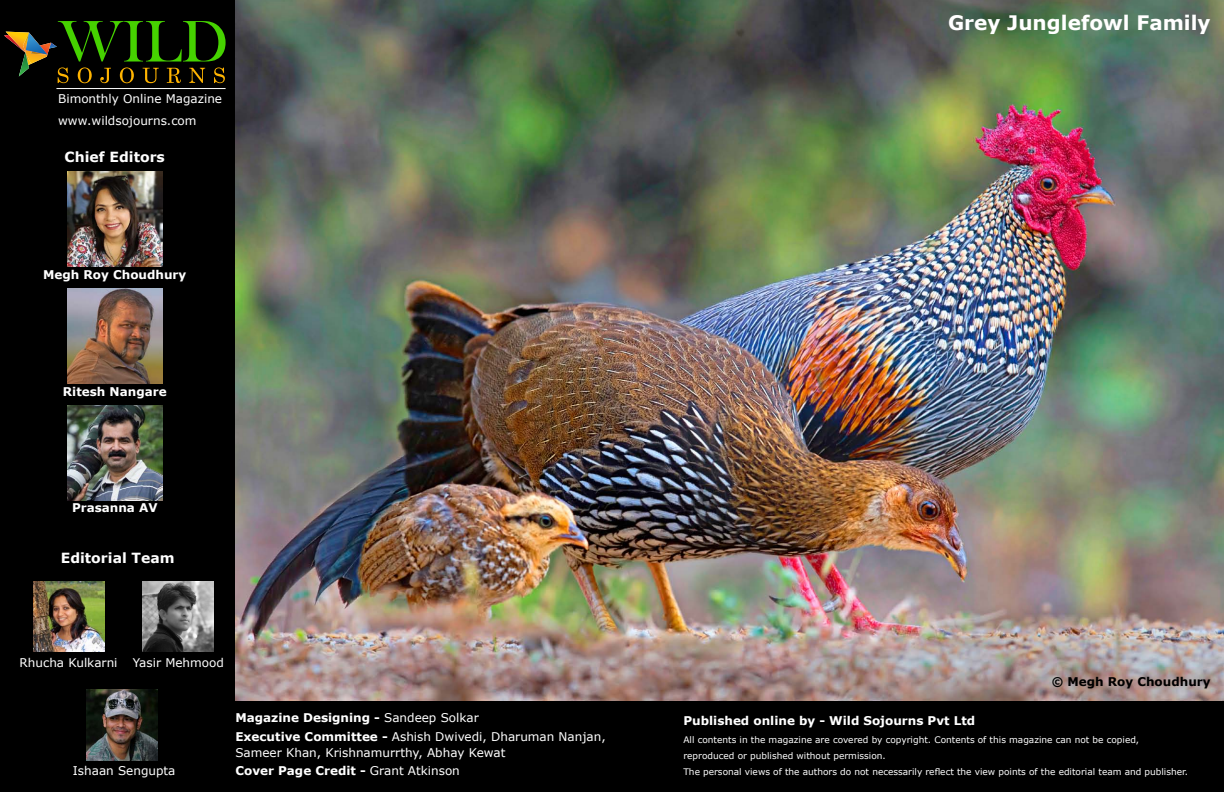
<style>
.page{position:relative;width:1224px;height:792px;background:#000}
.page>*{position:absolute;margin:0;border:0;box-sizing:border-box;transform-origin:0 0}
.t1{font:700 20px "Verdana";color:#fff}
.t2{font:700 14px "Verdana";color:#fff}
.t3{font:12px/18.8px "Verdana";color:#fff}
.t4{font:700 12px "Verdana";color:#fff}
.t5{font:700 12px "Verdana";color:#000}
.t6{font:9px/16px "Verdana";color:#fff}
.s1{font-weight:700}
</style>
<div class="page">
<img style="left:235px;top:0;width:989px;height:700px">
<img style="left:67px;top:172px;width:95px;height:95px">
<img style="left:67px;top:406px;width:95px;height:94px">
<img style="left:67px;top:289px;width:95px;height:95px">
<img style="left:87px;top:690px;width:71px;height:71px">
<img style="left:143px;top:581px;width:71px;height:71px">
<img style="left:33px;top:581px;width:71px;height:71px">
<svg style="left:4px;top:21px;width:222px;height:62px"></svg>
<hr style="left:56px;top:88px;width:170px;height:1px;background:#fff">
<p class="t3" style="left:58px;top:88px;width:165px;line-height:21.7px">Bimonthly Online Magazine www.wildsojourns.com</p>
<p class="t2" style="left:65px;top:147px;width:102px">Chief Editors</p>
<p class="t4" style="left:43px;top:266px;width:145px">Megh Roy Choudhury</p>
<p class="t4" style="left:63px;top:383px;width:105px">Ritesh Nangare</p>
<p class="t4" style="left:72px;top:500px;width:87px">Prasanna AV</p>
<p class="t2" style="left:61px;top:548px;width:115px">Editorial Team</p>
<p class="t3" style="left:20px;top:653px;width:100px">Rhucha Kulkarni</p>
<p class="t3" style="left:133px;top:653px;width:93px">Yasir Mehmood</p>
<p class="t3" style="left:73px;top:761px;width:104px">Ishaan Sengupta</p>
<p class="t3" style="left:235px;top:708px;width:372px"><span class="s1">Magazine Designing -</span> Sandeep Solkar<br><span class="s1">Executive Committee -</span> Ashish Dwivedi, Dharuman Nanjan,</p>
<p class="t3" style="left:235px;top:743px;width:272px">Sameer Khan, Krishnamurrthy, Abhay Kewat<br><span class="s1">Cover Page Credit -</span> Grant Atkinson</p>
<h1 class="t1" style="left:948px;top:9px;width:264px">Grey Junglefowl Family</h1>
<p class="t5" style="left:1052px;top:673px;width:160px">© Megh Roy Choudhury</p>
<p class="t4" style="left:683px;top:712px;width:293px">Published online by - Wild Sojourns Pvt Ltd</p>
<p class="t6" style="left:683px;top:732px;width:506px">All contents in the magazine are covered by copyright. Contents of this magazine can not be copied, reproduced or published without permission.<br>The personal views of the authors do not necessarily reflect the view points of the editorial team and publisher.</p>
</div>
